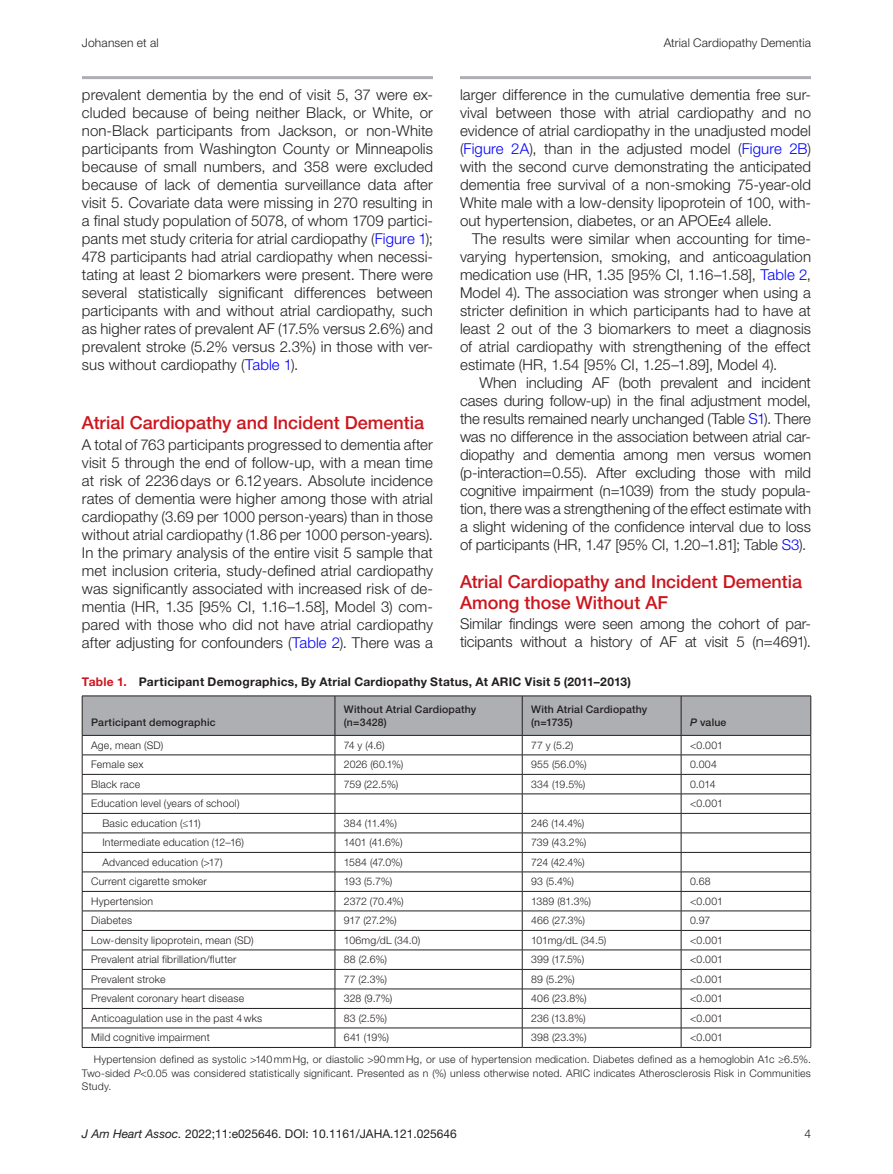
<style>
.page{position:relative;width:893px;height:1174px;background:#fff}
.page>*{position:absolute;margin:0;border:0;box-sizing:border-box;transform-origin:0 0}
.t1{font:500 18px/21px "Helvetica Neue LT Std";color:#cd151d}
.t2{font:300 15px/18px "Helvetica Neue LT Std";color:#231f20;text-align:justify}
.t3{font:700 12px "Helvetica Neue LT Std";letter-spacing:.025em;color:#231f20}
.t4{font:12px "Helvetica Neue LT Std";color:#231f20}
.t5{font:300 12px "Helvetica Neue LT Std";letter-spacing:.015em;color:#231f20}
.t6{font:300 10.5px/21.9px "Helvetica Neue LT Std";letter-spacing:.02em;color:#231f20}
.t7{font:500 10.5px/13.5px "Helvetica Neue LT Std";letter-spacing:.02em;color:#231f20}
.t8{font:300 10.5px "Helvetica Neue LT Std";color:#231f20}
.s1{color:#00f}
.s2{font-family:"STIX Two Text";font-weight:400}
.s3{color:#cd151d}
.s4{font-style:italic}
</style>
<div class="page">
<hr style="left:82px;top:695px;width:253px;height:1px;background:#231f20">
<hr style="left:335px;top:695px;width:187px;height:1px;background:#231f20">
<hr style="left:522px;top:695px;width:159px;height:1px;background:#231f20">
<hr style="left:681px;top:695px;width:130px;height:1px;background:#231f20">
<hr style="left:82px;top:1047px;width:253px;height:1px;background:#231f20">
<hr style="left:335px;top:1047px;width:187px;height:1px;background:#231f20">
<hr style="left:522px;top:1047px;width:159px;height:1px;background:#231f20">
<svg style="left:82px;top:696px;width:729px;height:351px"></svg>
<hr style="left:681px;top:1047px;width:130px;height:1px;background:#231f20">
<hr style="left:82px;top:76px;width:351px;height:3px;background:#aeafb3">
<hr style="left:460px;top:76px;width:351px;height:3px;background:#aeafb3">
<p class="t5" style="left:82px;top:35px;width:78px">Johansen et al</p>
<p class="t5" style="left:664px;top:35px;width:149px">Atrial Cardiopathy Dementia</p>
<p class="t2" style="left:82px;top:85px;width:353px">prevalent dementia by the end of visit 5, 37 were ex&shy;cluded because of being neither Black, or White, or non-Black participants from Jackson, or non-White participants from Washington County or Minneapolis because of small numbers, and 358 were excluded because of lack of dementia surveillance data after visit 5. Covariate data were missing in 270 resulting in a final study population of 5078, of whom 1709 partici&shy;pants met study criteria for atrial cardiopathy (<span class="s1">Figure 1</span>); 478 participants had atrial cardiopathy when necessi&shy;tating at least 2 biomarkers were present. There were several statistically significant differences between participants with and without atrial cardiopathy, such as higher rates of prevalent AF (17.5% versus 2.6%) and prevalent stroke (5.2% versus 2.3%) in those with ver&shy;sus without cardiopathy (<span class="s1">Table 1</span>).</p>
<p class="t2" style="left:460px;top:85px;width:353px">larger difference in the cumulative dementia free sur&shy;vival between those with atrial cardiopathy and no evidence of atrial cardiopathy in the unadjusted model (<span class="s1">Figure 2A</span>), than in the adjusted model (<span class="s1">Figure 2B</span>) with the second curve demonstrating the anticipated dementia free survival of a non-smoking 75-year-old White male with a low-density lipoprotein of 100, with&shy;out hypertension, diabetes, or an APOE<span class="s2">ε</span>4 allele.</p>
<p class="t2" style="left:460px;top:229px;width:353px;text-indent:12px">The results were similar when accounting for time&shy;varying hypertension, smoking, and anticoagulation medication use (HR, 1.35 [95% CI, 1.16–1.58], <span class="s1">Table 2</span>, Model 4). The association was stronger when using a stricter definition in which participants had to have at least 2 out of the 3 biomarkers to meet a diagnosis of atrial cardiopathy with strengthening of the effect estimate (HR, 1.54 [95% CI, 1.25–1.89], Model 4).</p>
<p class="t2" style="left:460px;top:373px;width:353px;text-indent:20px">When including AF (both prevalent and incident cases during follow-up) in the final adjustment model, the results remained nearly unchanged (Table <span class="s1">S1</span>). There was no difference in the association between atrial car&shy;diopathy and dementia among men versus women (p-interaction=0.55). After excluding those with mild cognitive impairment (n=1039) from the study popula&shy;tion, there was a strengthening of the effect estimate with a slight widening of the confidence interval due to loss of participants (HR, 1.47 [95% CI, 1.20–1.81]; Table <span class="s1">S3</span>).</p>
<p class="t1" style="left:460px;top:570px;width:344px">Atrial Cardiopathy and Incident Dementia<br>Among those Without AF</p>
<p class="t2" style="left:460px;top:614px;width:353px">Similar findings were seen among the cohort of par&shy;ticipants without a history of AF at visit 5 (n=4691).</p>
<p class="t3" style="left:82px;top:674px;width:550px"><span class="s3">Table 1.</span> Participant Demographics, By Atrial Cardiopathy Status, At ARIC Visit 5 (2011–2013)</p>
<p class="t7" style="left:91px;top:715px;width:126px">Participant demographic</p>
<p class="t1" style="left:82px;top:412px;width:344px">Atrial Cardiopathy and Incident Dementia</p>
<p class="t2" style="left:82px;top:435px;width:353px">A total of 763 participants progressed to dementia after visit 5 through the end of follow-up, with a mean time at risk of 2236days or 6.12years. Absolute incidence rates of dementia were higher among those with atrial cardiopathy (3.69 per 1000 person-years) than in those without atrial cardiopathy (1.86 per 1000 person-years).<br>In the primary analysis of the entire visit 5 sample that met inclusion criteria, study-defined atrial cardiopathy was significantly associated with increased risk of de&shy;mentia (HR, 1.35 [95% CI, 1.16–1.58], Model 3) com&shy;pared with those who did not have atrial cardiopathy after adjusting for confounders (<span class="s1">Table 2</span>). There was a</p>
<p class="t7" style="left:344px;top:702px;width:134px">Without Atrial Cardiopathy (n=3428)</p>
<p class="t7" style="left:531px;top:702px;width:118px">With Atrial Cardiopathy (n=1735)</p>
<p class="t7" style="left:690px;top:715px;width:38px"><span class="s4">P</span> value</p>
<p class="t6" style="left:91px;top:734px;width:74px">Age, mean (SD)</p>
<p class="t6" style="left:344px;top:734px;width:42px">74 y (4.6)</p>
<p class="t6" style="left:531px;top:734px;width:44px">77 y (5.2)</p>
<p class="t6" style="left:690px;top:734px;width:34px">&lt;0.001</p>
<p class="t6" style="left:91px;top:753px;width:54px">Female sex</p>
<p class="t6" style="left:344px;top:753px;width:61px">2026 (60.1%)</p>
<p class="t6" style="left:531px;top:753px;width:57px">955 (56.0%)</p>
<p class="t6" style="left:690px;top:753px;width:28px">0.004</p>
<p class="t6" style="left:91px;top:773px;width:51px">Black race</p>
<p class="t6" style="left:344px;top:773px;width:56px">759 (22.5%)</p>
<p class="t6" style="left:531px;top:773px;width:56px">334 (19.5%)</p>
<p class="t6" style="left:690px;top:773px;width:27px">0.014</p>
<p class="t6" style="left:91px;top:792px;width:150px">Education level (years of school)</p>
<p class="t6" style="left:690px;top:792px;width:34px">&lt;0.001</p>
<p class="t6" style="left:102px;top:812px;width:100px">Basic education (≤11)</p>
<p class="t6" style="left:344px;top:812px;width:54px">384 (11.4%)</p>
<p class="t6" style="left:531px;top:812px;width:55px">246 (14.4%)</p>
<p class="t6" style="left:102px;top:831px;width:143px">Intermediate education (12–16)</p>
<p class="t6" style="left:344px;top:831px;width:60px">1401 (41.6%)</p>
<p class="t6" style="left:531px;top:831px;width:57px">739 (43.2%)</p>
<p class="t6" style="left:102px;top:851px;width:122px">Advanced education (&gt;17)</p>
<p class="t6" style="left:344px;top:851px;width:60px">1584 (47.0%)</p>
<p class="t6" style="left:531px;top:851px;width:55px">724 (42.4%)</p>
<p class="t6" style="left:91px;top:870px;width:117px">Current cigarette smoker</p>
<p class="t6" style="left:344px;top:870px;width:50px">193 (5.7%)</p>
<p class="t6" style="left:531px;top:870px;width:44px">93 (5.4%)</p>
<p class="t6" style="left:690px;top:870px;width:22px">0.68</p>
<p class="t6" style="left:91px;top:890px;width:64px">Hypertension</p>
<p class="t6" style="left:344px;top:890px;width:61px">2372 (70.4%)</p>
<p class="t6" style="left:531px;top:890px;width:61px">1389 (81.3%)</p>
<p class="t6" style="left:690px;top:890px;width:34px">&lt;0.001</p>
<p class="t6" style="left:91px;top:909px;width:42px">Diabetes</p>
<p class="t6" style="left:344px;top:909px;width:54px">917 (27.2%)</p>
<p class="t6" style="left:531px;top:909px;width:55px">466 (27.3%)</p>
<p class="t6" style="left:690px;top:909px;width:22px">0.97</p>
<p class="t6" style="left:91px;top:929px;width:164px">Low-density lipoprotein, mean (SD)</p>
<p class="t6" style="left:344px;top:929px;width:78px">106mg/dL (34.0)</p>
<p class="t8" style="left:531px;top:933px;width:77px">101mg/dL (34.5)</p>
<p class="t6" style="left:690px;top:929px;width:34px">&lt;0.001</p>
<p class="t6" style="left:91px;top:948px;width:147px">Prevalent atrial fibrillation/flutter</p>
<p class="t6" style="left:344px;top:948px;width:45px">88 (2.6%)</p>
<p class="t6" style="left:531px;top:948px;width:54px">399 (17.5%)</p>
<p class="t6" style="left:690px;top:948px;width:34px">&lt;0.001</p>
<p class="t6" style="left:91px;top:968px;width:76px">Prevalent stroke</p>
<p class="t6" style="left:344px;top:968px;width:45px">77 (2.3%)</p>
<p class="t6" style="left:531px;top:968px;width:45px">89 (5.2%)</p>
<p class="t6" style="left:690px;top:968px;width:34px">&lt;0.001</p>
<p class="t6" style="left:91px;top:987px;width:154px">Prevalent coronary heart disease</p>
<p class="t6" style="left:344px;top:987px;width:50px">328 (9.7%)</p>
<p class="t6" style="left:531px;top:987px;width:57px">406 (23.8%)</p>
<p class="t6" style="left:690px;top:987px;width:34px">&lt;0.001</p>
<p class="t6" style="left:91px;top:1007px;width:173px">Anticoagulation use in the past 4wks</p>
<p class="t6" style="left:344px;top:1007px;width:45px">83 (2.5%)</p>
<p class="t6" style="left:531px;top:1007px;width:56px">236 (13.8%)</p>
<p class="t6" style="left:690px;top:1007px;width:34px">&lt;0.001</p>
<p class="t6" style="left:91px;top:1026px;width:120px">Mild cognitive impairment</p>
<p class="t6" style="left:344px;top:1026px;width:47px">641 (19%)</p>
<p class="t6" style="left:531px;top:1026px;width:57px">398 (23.3%)</p>
<p class="t6" style="left:94px;top:1026px;width:718px;text-indent:596px">&lt;0.001<br>Hypertension defined as systolic &gt;140mmHg, or diastolic &gt;90mmHg, or use of hypertension medication. Diabetes defined as a hemoglobin A1c ≥6.5%.</p>
<p class="t6" style="left:82px;top:1066px;width:731px;line-height:13.5px">Two-sided <span class="s4">P</span>&lt;0.05 was considered statistically significant. Presented as n (%) unless otherwise noted. ARIC indicates Atherosclerosis Risk in Communities<br>Study.</p>
<p class="t4" style="left:82px;top:1126px;width:376px"><span class="s4">J Am Heart Assoc.</span> 2022;11:e025646. DOI: 10.1161/JAHA.121.025646</p>
<p class="t5" style="left:804px;top:1126px;width:8px">4</p>
</div>
